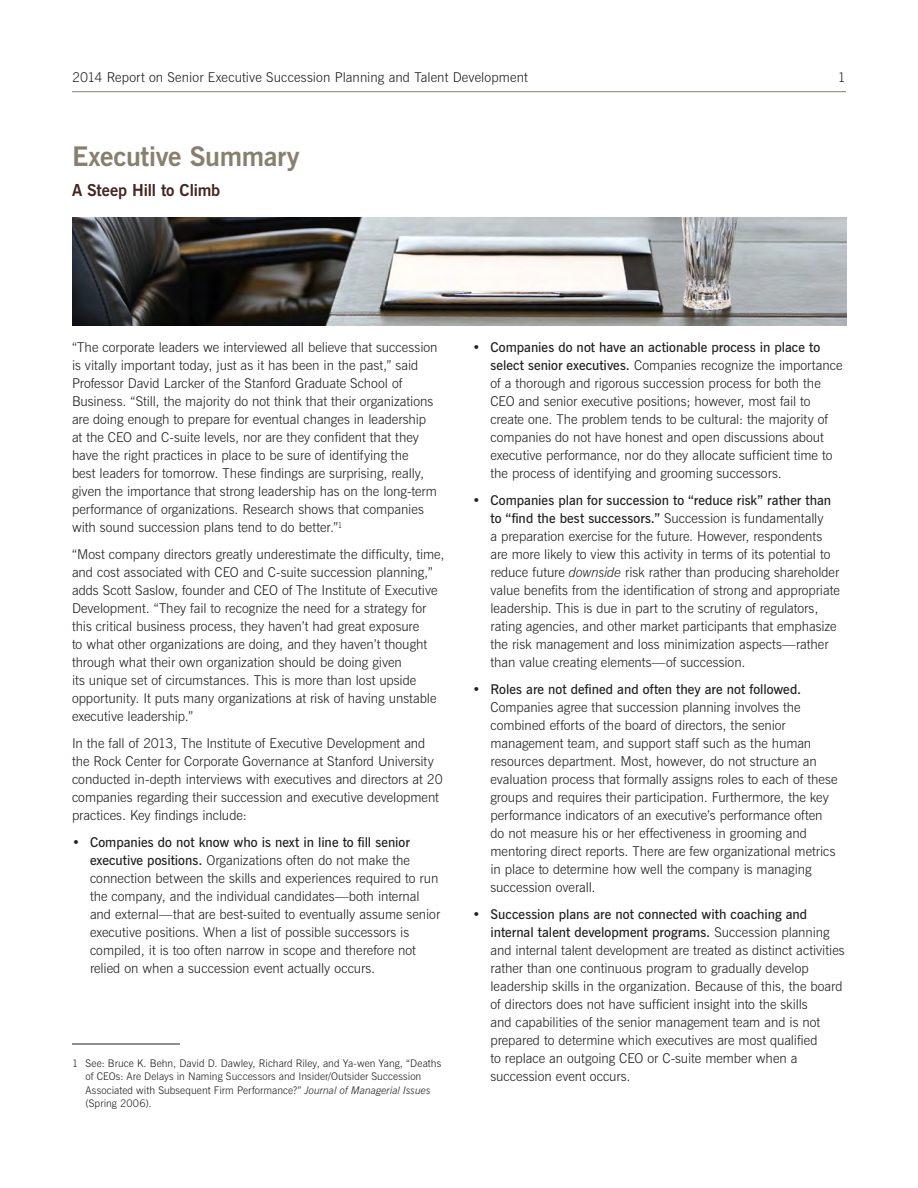
<style>
.page{position:relative;width:918px;height:1188px;background:#fff}
.page>*{position:absolute;margin:0;border:0;box-sizing:border-box;transform-origin:0 0}
.Section_Title{font:700 27px "News Gothic BT";letter-spacing:-.015em;color:#887f6f}
.Subhead_1{font:700 16.5px "News Gothic BT";letter-spacing:-.01em;color:#452721}
.Body_Bullet{font:300 13.5px/18px "News Gothic BT";color:#231f20}
.Body_Text_STD{font:300 13.5px/18px "News Gothic BT";color:#231f20}
.Footnote{font:300 10.5px/13.5px "News Gothic BT";letter-spacing:.01em;color:#231f20}
.s1{font-weight:600}
.s2{font-style:italic}
</style>
<div class="page">
<hr style="left:72px;top:91px;width:774px;height:1px;background:#887f6f">
<img style="left:72px;top:217px;width:775px;height:108px">
<hr style="left:72px;top:1044px;width:108px;height:1px;background:#231f20">
<p class="Body_Text_STD" style="left:72px;top:68px;width:457px">2014 Report on Senior Executive Succession Planning and Talent Development</p>
<p class="Body_Text_STD" style="left:838px;top:68px;width:10px">1</p>
<p class="Section_Title" style="left:72px;top:140px;width:229px">Executive Summary</p>
<p class="Subhead_1" style="left:72px;top:180px;width:150px">A Steep Hill to Climb</p>
<p class="Body_Text_STD" style="left:72px;top:338px;width:367px">“The corporate leaders we interviewed all believe that succession is vitally important today, just as it has been in the past,” said Professor David Larcker of the Stanford Graduate School of Business. “Still, the majority do not think that their organizations are doing enough to prepare for eventual changes in leadership at the CEO and C-suite levels, nor are they confident that they have the right practices in place to be sure of identifying the<br>best leaders for tomorrow. These findings are surprising, really, given the importance that strong leadership has on the long-term performance of organizations. Research shows that companies with sound succession plans tend to do better.”<sup>1</sup></p>
<p class="Body_Text_STD" style="left:72px;top:545px;width:374px">“Most company directors greatly underestimate the difficulty, time, and cost associated with CEO and C-suite succession planning,” adds Scott Saslow, founder and CEO of The Institute of Executive Development. “They fail to recognize the need for a strategy for this critical business process, they haven’t had great exposure<br>to what other organizations are doing, and they haven’t thought through what their own organization should be doing given<br>its unique set of circumstances. This is more than lost upside opportunity. It puts many organizations at risk of having unstable executive leadership.”</p>
<p class="Body_Text_STD" style="left:72px;top:734px;width:372px">In the fall of 2013, The Institute of Executive Development and the Rock Center for Corporate Governance at Stanford University conducted in-depth interviews with executives and directors at 20 companies regarding their succession and executive development practices. Key findings include:</p>
<p class="Body_Bullet" style="left:90px;top:833px;width:352px;text-indent:-18px">• <span class="s1">Companies do not know who is next in line to fill senior executive positions.</span> Organizations often do not make the connection between the skills and experiences required to run the company, and the individual candidates—both internal and external—that are best-suited to eventually assume senior executive positions. When a list of possible successors is compiled, it is too often narrow in scope and therefore not relied on when a succession event actually occurs.</p>
<p class="Footnote" style="left:86px;top:1056px;width:357px;text-indent:-14px">1 See: Bruce K. Behn, David D. Dawley, Richard Riley, and Ya-wen Yang, “Deaths of CEOs: Are Delays in Naming Successors and Insider/Outsider Succession Associated with Subsequent Firm Performance?” <span class="s2">Journal of Managerial Issues </span>(Spring 2006).</p>
<p class="Body_Bullet" style="left:490px;top:338px;width:354px;text-indent:-18px">• <span class="s1">Companies do not have an actionable process in place to select senior executives.</span> Companies recognize the importance of a thorough and rigorous succession process for both the CEO and senior executive positions; however, most fail to create one. The problem tends to be cultural: the majority of companies do not have honest and open discussions about executive performance, nor do they allocate sufficient time to the process of identifying and grooming successors.</p>
<p class="Body_Bullet" style="left:490px;top:491px;width:351px;text-indent:-18px">• <span class="s1">Companies plan for succession to “reduce risk” rather than to “find the best successors.”</span> Succession is fundamentally<br>a preparation exercise for the future. However, respondents are more likely to view this activity in terms of its potential to reduce future <span class="s2">downside</span> risk rather than producing shareholder value benefits from the identification of strong and appropriate leadership. This is due in part to the scrutiny of regulators, rating agencies, and other market participants that emphasize the risk management and loss minimization aspects—rather than value creating elements—of succession.</p>
<p class="Body_Bullet" style="left:490px;top:680px;width:349px;text-indent:-18px">• <span class="s1">Roles are not defined and often they are not followed.<br></span>Companies agree that succession planning involves the combined efforts of the board of directors, the senior management team, and support staff such as the human resources department. Most, however, do not structure an evaluation process that formally assigns roles to each of these groups and requires their participation. Furthermore, the key performance indicators of an executive’s performance often do not measure his or her effectiveness in grooming and mentoring direct reports. There are few organizational metrics in place to determine how well the company is managing succession overall.</p>
<p class="Body_Bullet" style="left:490px;top:905px;width:356px;text-indent:-18px">• <span class="s1">Succession plans are not connected with coaching and internal talent development programs.</span> Succession planning and internal talent development are treated as distinct activities rather than one continuous program to gradually develop leadership skills in the organization. Because of this, the board of directors does not have sufficient insight into the skills<br>and capabilities of the senior management team and is not prepared to determine which executives are most qualified<br>to replace an outgoing CEO or C-suite member when a succession event occurs.</p>
</div>
